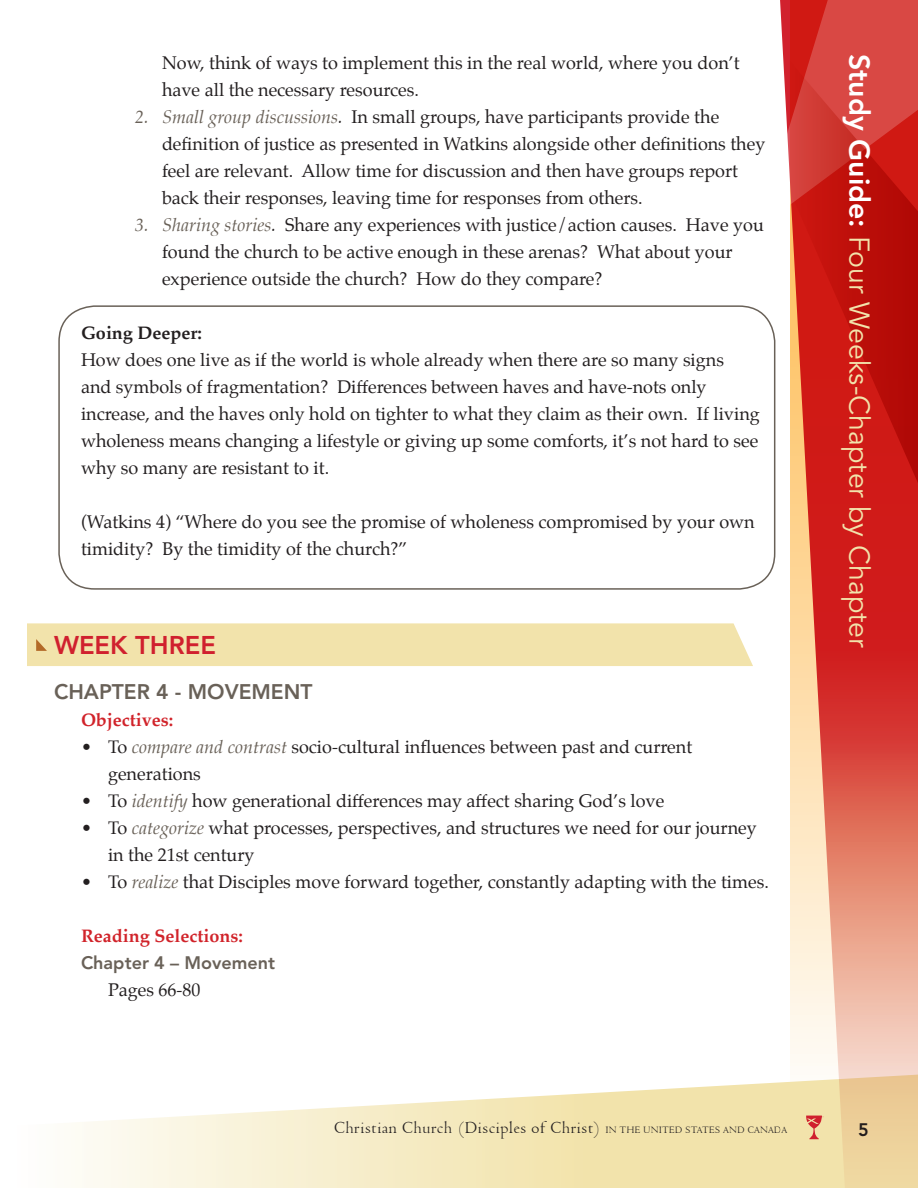
<style>
.page{position:relative;width:918px;height:1188px;background:#fff}
.page>*{position:absolute;margin:0;border:0;box-sizing:border-box;transform-origin:0 0}
.t1{font:28.5px "Avenir";color:#f2e3ab}
.t2{font:800 25.5px "Avenir";color:#d0202e}
.t3{font:800 21px "Avenir";color:#696158}
.t4{font:18px/27px "Palatino";color:#231f20}
.t5{font:18px "Venetian 301 BT";color:#231f20}
.t6{font:700 18px "Palatino";color:#d1232a}
.t7{font:800 18px "Avenir";color:#696158}
.t8{font:700 18px "Palatino";color:#231f20}
.t9{font:800 18px "Avenir";color:#231f20}
.s1{font-style:italic;color:#696158}
.s2{font-style:italic}
.s3{font-weight:800;color:#fff}
.s4{font-size:10.5px}
</style>
<div class="page">
<svg style="left:75px;top:1082px;width:705px;height:106px"></svg>
<svg style="left:780px;top:484px;width:138px;height:704px;background:#e89781"></svg>
<svg style="left:780px;top:0;width:138px;height:35px;background:#d63b38"></svg>
<svg style="left:767px;top:35px;width:151px;height:449px;background:#d2453e"></svg>
<div style="left:27px;top:623px;width:726px;height:43px;background:#f2e3ab"></div>
<div style="left:58px;top:305px;width:717px;height:285px;border:2px solid #696158;border-radius:36px"></div>
<p class="t4" style="left:162px;top:49px;width:579px">Now, think of ways to implement this in the real world, where you don’t have all the necessary resources.</p>
<p class="t4" style="left:162px;top:103px;width:605px;text-indent:-27px"><span class="s1">2. Small group discussions</span><span class="s2">.</span> In small groups, have participants provide the definition of justice as presented in Watkins alongside other definitions they feel are relevant. Allow time for discussion and then have groups report back their responses, leaving time for responses from others.</p>
<p class="t4" style="left:162px;top:211px;width:603px;text-indent:-27px"><span class="s1">3. Sharing stories</span><span class="s2">.</span> Share any experiences with justice/action causes. Have you found the church to be active enough in these arenas? What about your experience outside the church? How do they compare?</p>
<p class="t8" style="left:81px;top:317px;width:122px">Going Deeper:</p>
<p class="t4" style="left:81px;top:346px;width:680px">How does one live as if the world is whole already when there are so many signs<br>and symbols of fragmentation? Differences between haves and have-nots only increase, and the haves only hold on tighter to what they claim as their own. If living wholeness means changing a lifestyle or giving up some comforts, it’s not hard to see why so many are resistant to it.</p>
<p class="t4" style="left:81px;top:508px;width:675px">(Watkins 4) “Where do you see the promise of wholeness compromised by your own timidity? By the timidity of the church?”</p>
<h2 class="t2" style="left:54px;top:630px;width:163px">WEEK THREE</h2>
<p class="t3" style="left:54px;top:679px;width:260px">CHAPTER 4 - MOVEMENT</p>
<p class="t6" style="left:81px;top:704px;width:94px">Objectives:</p>
<p class="t4" style="left:108px;top:733px;width:586px;text-indent:-27px">• To <span class="s1">compare and contrast</span> socio-cultural influences between past and current generations</p>
<p class="t4" style="left:81px;top:787px;width:585px">• To <span class="s1">identify</span> how generational differences may affect sharing God’s love</p>
<p class="t4" style="left:108px;top:814px;width:650px;text-indent:-27px">• To <span class="s1">categorize</span> what processes, perspectives, and structures we need for our journey in the 21st century</p>
<p class="t4" style="left:81px;top:868px;width:689px">• To <span class="s1">realize</span> that Disciples move forward together, constantly adapting with the times.</p>
<p class="t6" style="left:81px;top:920px;width:163px">Reading Selections:</p>
<p class="t7" style="left:81px;top:952px;width:196px">Chapter 4 – Movement</p>
<p class="t4" style="left:108px;top:976px;width:94px">Pages 66-80</p>
<h1 class="t1" style="left:876px;top:54px;width:596px;rotate:90deg"><span class="s3">Study Guide:</span> Four Weeks-Chapter by Chapter</h1>
<p class="t5" style="left:334px;top:1117px;width:455px">Christian Church (Disciples of Christ) <span class="s4">IN THE UNITED STATES AND CANADA</span></p>
<p class="t9" style="left:858px;top:1119px;width:12px">5</p>
</div>
